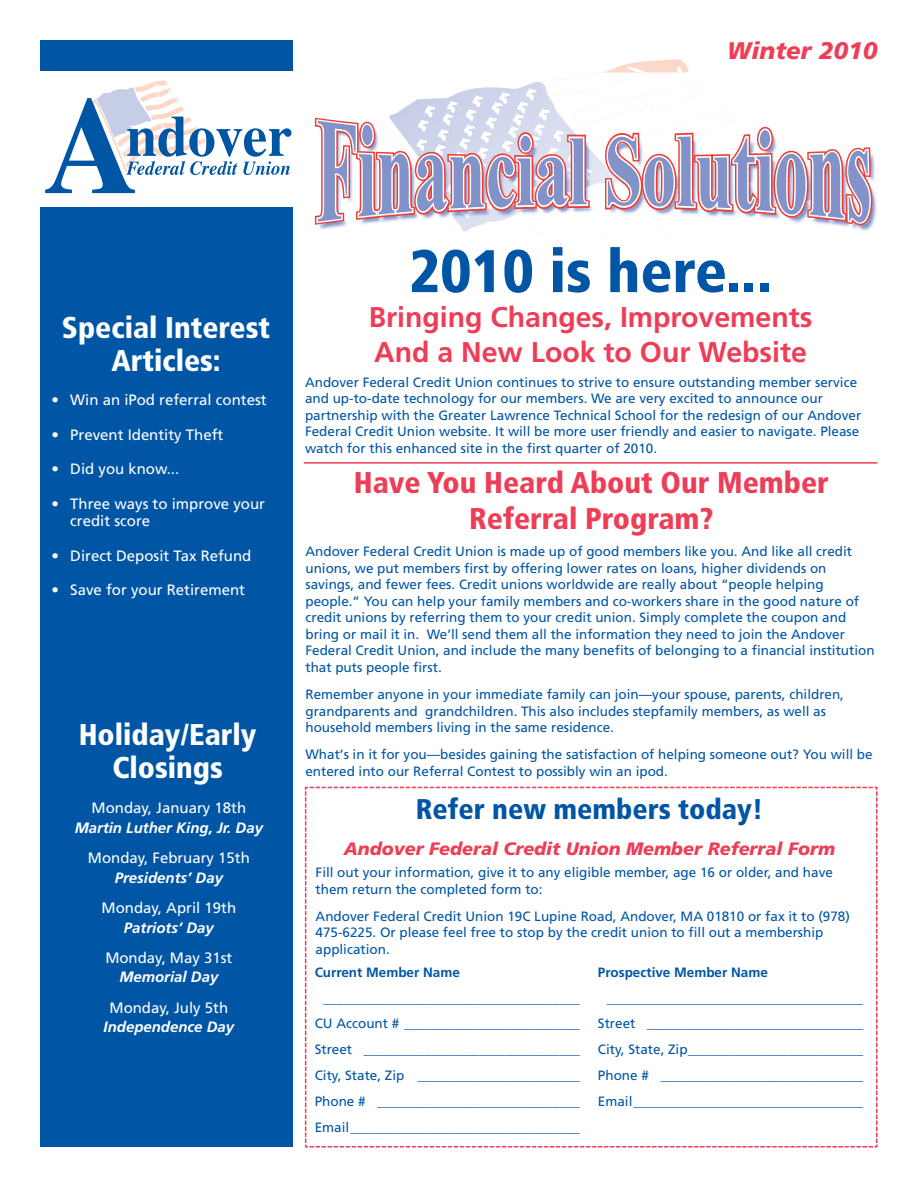
<style>
.page{position:relative;width:918px;height:1188px;background:#fff}
.page>*{position:absolute;margin:0;border:0;box-sizing:border-box;transform-origin:0 0}
.t1{font:900 condensed 60px "Frutiger";color:#0155a5}
.t2{font:900 condensed 30px/33px "Frutiger";color:#fff;text-align:center}
.t3{font:900 condensed 30px/36px "Frutiger";color:#ee3d56;text-align:center}
.t4{font:700 28.5px/34.8px "Frutiger";color:#ee3d56}
.t5{font:900 condensed 28.5px "Frutiger";color:#0155a5}
.t6{font:italic 900 24px "Frutiger";color:#ee3d56}
.t7{font:italic 900 18px "Frutiger";color:#ee3d56}
.t8{font:15px/17.2px "Frutiger";color:#fff}
.t9{font:italic 700 15px "Frutiger";color:#fff}
.t10{font:13.5px/16.5px "Frutiger";color:#0155a5}
.t11{font:700 13.5px "Frutiger";color:#0155a5}
</style>
<div class="page">
<div style="left:40px;top:40px;width:253px;height:1108px;background:#0155a5"></div>
<div style="left:28px;top:71px;width:270px;height:135px;background:#fff"></div>
<svg style="left:45px;top:81px;width:246px;height:112px"></svg>
<svg style="left:603px;top:59px;width:86px;height:14px"></svg>
<img style="left:764px;top:126px;width:113px;height:105px">
<img style="left:689px;top:80px;width:15px;height:13px">
<img style="left:478px;top:82px;width:140px;height:144px">
<img style="left:651px;top:84px;width:46px;height:25px">
<img style="left:592px;top:95px;width:56px;height:17px">
<img style="left:592px;top:112px;width:140px;height:41px">
<img style="left:460px;top:225px;width:18px;height:7px">
<img style="left:527px;top:191px;width:78px;height:35px">
<img style="left:764px;top:225px;width:51px;height:6px">
<img style="left:598px;top:225px;width:20px;height:1px">
<img style="left:475px;top:226px;width:3px;height:6px">
<svg style="left:315px;top:88px;width:277px;height:137px"></svg>
<svg style="left:605px;top:127px;width:267px;height:98px"></svg>
<hr style="left:304px;top:462px;width:574px;height:2px;background:#ee3d56">
<svg style="left:304px;top:786px;width:574px;height:362px"></svg>
<h3 class="t6" style="left:727px;top:40px;width:152px">Winter 2010</h3>
<h2 class="t2" style="left:62px;top:313px;width:210px">Special Interest<br>Articles:</h2>
<p class="t8" style="left:52px;top:393px;width:217px">• Win an iPod referral contest</p>
<p class="t8" style="left:52px;top:427px;width:173px">• Prevent Identity Theft</p>
<p class="t8" style="left:52px;top:462px;width:129px">• Did you know...</p>
<p class="t8" style="left:70px;top:496px;width:196px;text-indent:-19px">• Three ways to improve your credit score</p>
<p class="t8" style="left:52px;top:548px;width:201px">• Direct Deposit Tax Refund</p>
<p class="t8" style="left:52px;top:582px;width:195px">• Save for your Retirement</p>
<h2 class="t2" style="left:79px;top:720px;width:179px">Holiday/Early<br>Closings</h2>
<p class="t8" style="left:92px;top:801px;width:156px">Monday, January 18th</p>
<p class="t9" style="left:75px;top:822px;width:190px">Martin Luther King, Jr. Day</p>
<p class="t8" style="left:88px;top:851px;width:164px">Monday, February 15th</p>
<p class="t9" style="left:115px;top:872px;width:110px">Presidents’ Day</p>
<p class="t8" style="left:102px;top:900px;width:136px">Monday, April 19th</p>
<p class="t9" style="left:124px;top:921px;width:91px">Patriots’ Day</p>
<p class="t8" style="left:105px;top:950px;width:129px">Monday, May 31st</p>
<p class="t9" style="left:119px;top:971px;width:101px">Memorial Day</p>
<p class="t8" style="left:110px;top:1000px;width:120px">Monday, July 5th</p>
<p class="t9" style="left:104px;top:1021px;width:132px">Independence Day</p>
<h1 class="t1" style="left:409px;top:247px;width:365px">2010 is here...</h1>
<h3 class="t4" style="left:369px;top:302px;width:445px">Bringing Changes, Improvements<br>And a New Look to Our Website</h3>
<p class="t10" style="left:305px;top:375px;width:558px">Andover Federal Credit Union continues to strive to ensure outstanding member service and up-to-date technology for our members. We are very excited to announce our partnership with the Greater Lawrence Technical School for the redesign of our Andover Federal Credit Union website. It will be more user friendly and easier to navigate. Please watch for this enhanced site in the first quarter of 2010.</p>
<h2 class="t3" style="left:354px;top:467px;width:477px">Have You Heard About Our Member<br>Referral Program?</h2>
<p class="t10" style="left:305px;top:544px;width:571px">Andover Federal Credit Union is made up of good members like you. And like all credit unions, we put members first by offering lower rates on loans, higher dividends on savings, and fewer fees. Credit unions worldwide are really about “people helping people.” You can help your family members and co-workers share in the good nature of credit unions by referring them to your credit union. Simply complete the coupon and bring or mail it in. We’ll send them all the information they need to join the Andover Federal Credit Union, and include the many benefits of belonging to a financial institution that puts people first.</p>
<p class="t10" style="left:305px;top:687px;width:540px">Remember anyone in your immediate family can join—your spouse, parents, children, grandparents and grandchildren. This also includes stepfamily members, as well as household members living in the same residence.</p>
<p class="t10" style="left:305px;top:747px;width:569px">What’s in it for you—besides gaining the satisfaction of helping someone out? You will be entered into our Referral Contest to possibly win an ipod.</p>
<h3 class="t5" style="left:416px;top:798px;width:349px">Refer new members today!</h3>
<h3 class="t7" style="left:344px;top:842px;width:493px">Andover Federal Credit Union Member Referral Form</h3>
<p class="t10" style="left:316px;top:865px;width:519px">Fill out your information, give it to any eligible member, age 16 or older, and have them return the completed form to:</p>
<p class="t10" style="left:316px;top:909px;width:536px">Andover Federal Credit Union 19C Lupine Road, Andover, MA 01810 or fax it to (978)<br>475-6225. Or please feel free to stop by the credit union to fill out a membership application.</p>
<p class="t11" style="left:315px;top:967px;width:147px">Current Member Name</p>
<p class="t10" style="left:315px;top:986px;width:267px;line-height:25.8px;text-align:justify;text-indent:9px">______________________________________ CU Account # __________________________ Street ________________________________ City, State, Zip ________________________ Phone # ______________________________ Email__________________________________</p>
<p class="t11" style="left:598px;top:967px;width:171px">Prospective Member Name</p>
<p class="t10" style="left:598px;top:986px;width:267px;line-height:25.8px;text-align:justify;text-indent:9px">______________________________________ Street ________________________________ City, State, Zip__________________________ Phone # ______________________________ Email__________________________________</p>
</div>
